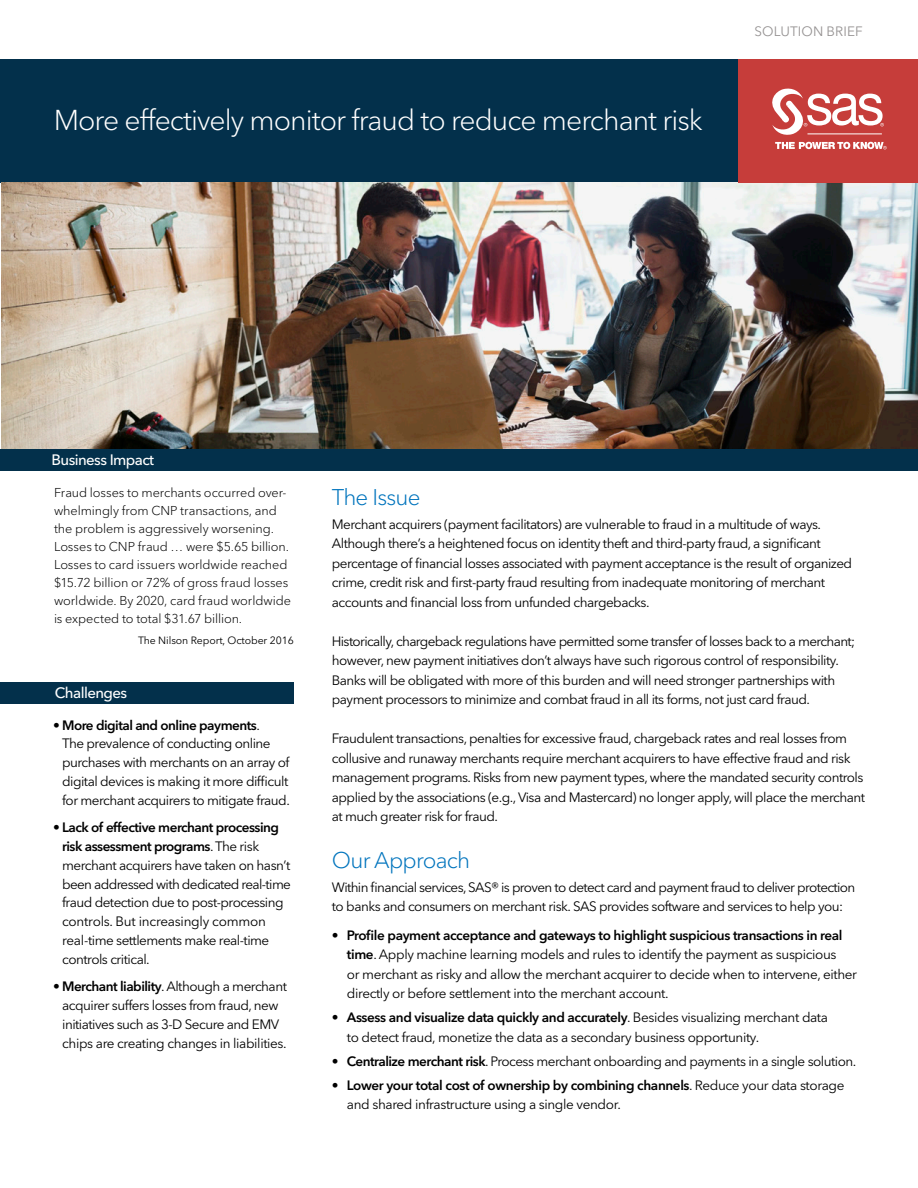
<style>
.page{position:relative;width:918px;height:1188px;background:#fff}
.page>*{position:absolute;margin:0;border:0;box-sizing:border-box;transform-origin:0 0}
.Headline_Title{font:300 28.5px "Avenir Next W1 G";letter-spacing:-.03em;color:#fff}
.Subhead-1_Cobalt{font:300 22.5px "Avenir Next W1 G";letter-spacing:-.035em;color:#0074bd}
.Business_Impact___Ch{font:500 15px "Avenir Next W1 G";letter-spacing:-.04em;color:#fff}
.Body{font:13.5px/19.5px "Avenir Next W1 G";letter-spacing:-.035em;color:#000}
.Body_before_bullet{font:13.5px/19.5px "Avenir Next W1 G";letter-spacing:-.045em;color:#000}
.Collateral_Identifie{font:13.5px "Avenir Next W1 G";letter-spacing:.01em;color:#969393}
.Business_Impact_-_bo{font:300 12.75px/18px "Avenir Next W1 G";letter-spacing:-.01em;color:#000}
.Business_Impact_-Quo{font:10.5px "Avenir Next W1 G";letter-spacing:-.01em;color:#000}
.s1{font-weight:600}
</style>
<div class="page">
<div style="left:0;top:59px;width:914px;height:124px;background:#03304b"></div>
<img style="left:1px;top:183px;width:917px;height:266px">
<div style="left:0;top:449px;width:918px;height:21px;background:#03304b"></div>
<div style="left:1px;top:682px;width:293px;height:21px;background:#03304b"></div>
<div style="left:739px;top:59px;width:179px;height:124px;background:#c63d3a"></div>
<svg style="left:775px;top:142px;width:112px;height:8px"></svg>
<svg style="left:772px;top:88px;width:112px;height:47px"></svg>
<hr style="left:807px;top:134px;width:75px;height:1px;background:#fff">
<p class="Headline_Title" style="left:54px;top:103px;width:651px">More effectively monitor fraud to reduce merchant risk</p>
<p class="Collateral_Identifie" style="left:754px;top:24px;width:110px">SOLUTION BRIEF</p>
<p class="Business_Impact___Ch" style="left:51px;top:451px;width:104px">Business Impact</p>
<p class="Business_Impact_-_bo" style="left:54px;top:484px;width:238px">Fraud losses to merchants occurred over&shy;whelmingly from CNP transactions, and the problem is aggressively worsening.<br>Losses to CNP fraud … were $5.65 billion.<br>Losses to card issuers worldwide reached $15.72 billion or 72% of gross fraud losses worldwide. By 2020, card fraud worldwide is expected to total $31.67 billion.</p>
<p class="Business_Impact_-Quo" style="left:138px;top:634px;width:157px">The Nilson Report, October 2016</p>
<p class="Business_Impact___Ch" style="left:55px;top:684px;width:74px">Challenges</p>
<p class="Body" style="left:62px;top:715px;width:229px;line-height:18.8px;text-indent:-9px"><span class="s1">• More digital and online payments</span>.<br>The prevalence of conducting online purchases with merchants on an array of digital devices is making it more difficult for merchant acquirers to mitigate fraud.</p>
<p class="Body" style="left:62px;top:818px;width:230px;line-height:18.8px;text-indent:-9px"><span class="s1">• Lack of effective merchant processing risk assessment programs</span>. The risk merchant acquirers have taken on hasn’t been addressed with dedicated real-time fraud detection due to post-processing controls. But increasingly common real-time settlements make real-time controls critical.</p>
<p class="Body" style="left:62px;top:977px;width:226px;line-height:18.8px;text-indent:-9px"><span class="s1">• Merchant liability</span>. Although a merchant acquirer suffers losses from fraud, new initiatives such as 3-D Secure and EMV chips are creating changes in liabilities.</p>
<p class="Subhead-1_Cobalt" style="left:332px;top:483px;width:90px">The Issue</p>
<p class="Body" style="left:332px;top:514px;width:522px">Merchant acquirers (payment facilitators) are vulnerable to fraud in a multitude of ways.<br>Although there’s a heightened focus on identity theft and third-party fraud, a significant percentage of financial losses associated with payment acceptance is the result of organized crime, credit risk and first-party fraud resulting from inadequate monitoring of merchant accounts and financial loss from unfunded chargebacks.</p>
<p class="Body" style="left:332px;top:631px;width:525px">Historically, chargeback regulations have permitted some transfer of losses back to a merchant; however, new payment initiatives don’t always have such rigorous control of responsibility.<br>Banks will be obligated with more of this burden and will need stronger partnerships with payment processors to minimize and combat fraud in all its forms, not just card fraud.</p>
<p class="Body" style="left:332px;top:729px;width:535px">Fraudulent transactions, penalties for excessive fraud, chargeback rates and real losses from collusive and runaway merchants require merchant acquirers to have effective fraud and risk management programs. Risks from new payment types, where the mandated security controls applied by the associations (e.g., Visa and Mastercard) no longer apply, will place the merchant at much greater risk for fraud.</p>
<p class="Subhead-1_Cobalt" style="left:332px;top:846px;width:140px">Our Approach</p>
<p class="Body_before_bullet" style="left:332px;top:877px;width:525px">Within financial services, SAS® is proven to detect card and payment fraud to deliver protection to banks and consumers on merchant risk. SAS provides software and services to help you:</p>
<p class="Body" style="left:347px;top:925px;width:512px;text-indent:-15px"><span class="s1">• Profile payment acceptance and gateways to highlight suspicious transactions in real time</span>. Apply machine learning models and rules to identify the payment as suspicious<br>or merchant as risky and allow the merchant acquirer to decide when to intervene, either directly or before settlement into the merchant account.</p>
<p class="Body" style="left:347px;top:1008px;width:483px;text-indent:-15px"><span class="s1">• Assess and visualize data quickly and accurately</span>. Besides visualizing merchant data to detect fraud, monetize the data as a secondary business opportunity.</p>
<p class="Body" style="left:332px;top:1051px;width:526px"><span class="s1">• Centralize merchant risk</span>. Process merchant onboarding and payments in a single solution.</p>
<p class="Body" style="left:347px;top:1075px;width:499px;text-indent:-15px"><span class="s1">• Lower your total cost of ownership by combining channels</span>. Reduce your data storage and shared infrastructure using a single vendor.</p>
</div>
